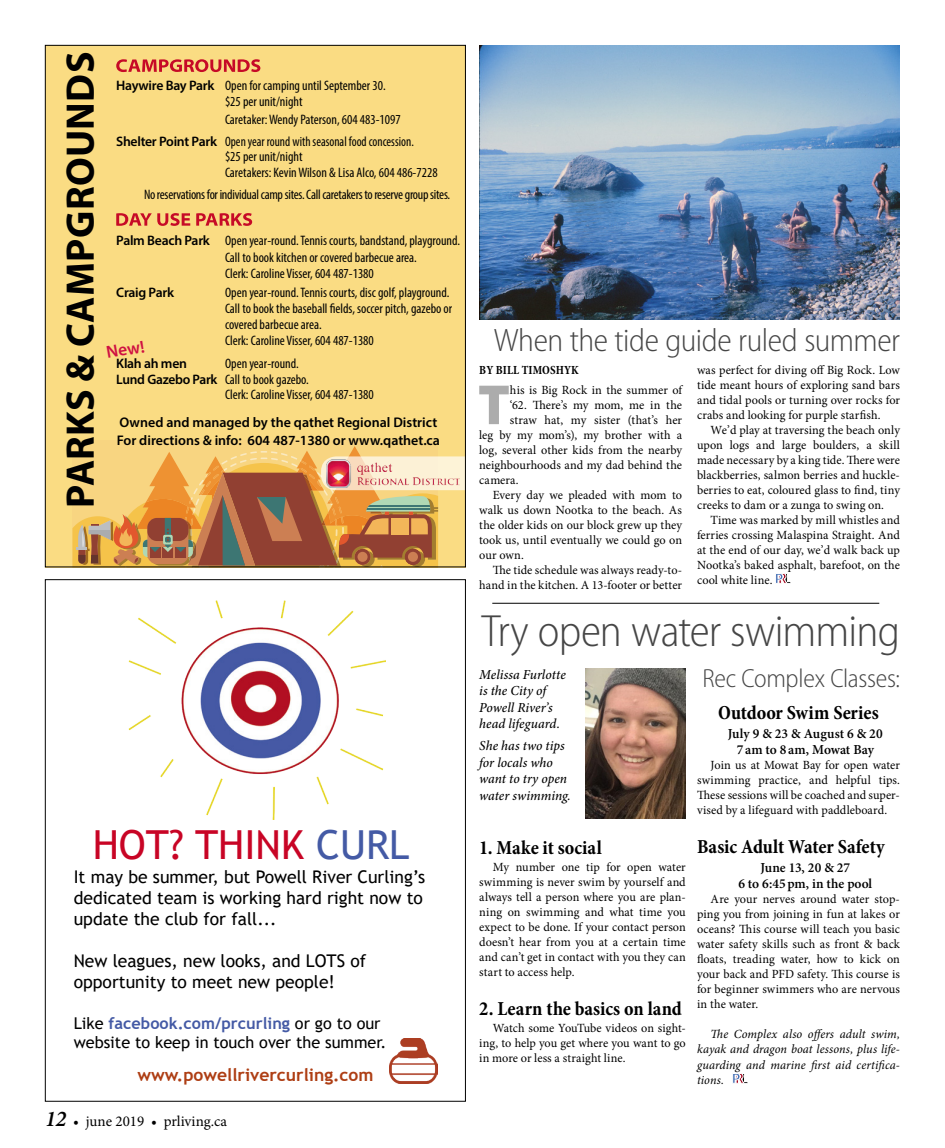
<style>
.page{position:relative;width:945px;height:1148px;background:#fff}
.page>*{position:absolute;margin:0;border:0;box-sizing:border-box;transform-origin:0 0}
.First_paragraph_drop{font:900 57px "Myriad Pro";color:#acacac}
.Headline_30{font:300 semi-condensed 45.38px "Myriad Pro";letter-spacing:-.02em;color:#464646}
.t1{font:700 40px "Myriad Pro";letter-spacing:.01em;color:#000}
.t2{font:40px "Trebuchet MS";color:#c80425}
.Headline_30-2{font:300 semi-condensed 32.5px "Myriad Pro";letter-spacing:-.015em;color:#464646}
.Headline_30-3{font:300 semi-condensed 26.25px "Myriad Pro";letter-spacing:-.01em;color:#464646}
.in-story_subhed{font:700 condensed 20px "Minion Pro";color:#000}
.t3{font:17.5px/21px "Trebuchet MS";color:#000}
.t4{font:700 17.5px "Trebuchet MS";color:#ae3e14}
.t5{font:600 17.5px "Myriad Pro";color:#cf1042}
.t6{font:16.25px/19.5px "Trebuchet MS";color:#000}
.t7{font:15px "Minion Pro";color:#000}
.t8{font:600 14px/18.2px "Myriad Pro";color:#000}
.t9{font:condensed 13.75px/15.8px "Myriad Pro";color:#000}
.Body_Copy{font:italic 500 13.75px/16.5px "Minion Pro";color:#000}
.t10{font:condensed 13.75px "Myriad Pro";letter-spacing:-.02em;color:#000}
.Body_Copy-2{font:600 13.75px "Minion Pro";color:#000}
.t11{font:600 13.75px "Myriad Pro";letter-spacing:-.02em;color:#000}
.Body_Copy-3{font:12.5px/15px "Minion Pro";letter-spacing:.005em;color:#000;text-align:justify}
.First_paragraph_drop-2{font:12.5px "Minion Pro";color:#000}
.Body_Copy-4{font:italic 12.5px/15px "Minion Pro";letter-spacing:.005em;color:#000;text-align:justify}
.Byline{font:700 condensed 12.5px "Minion Pro";letter-spacing:.01em;color:#000;scale:.95 1}
.s1{font-weight:600;font-stretch:normal}
.s2{color:#445aa5}
.s3{font-weight:700;color:#445aa5}
.s4{font-weight:600;font-style:italic;font-size:22.5px}
</style>
<div class="page">
<img style="left:479px;top:45px;width:421px;height:274px">
<svg style="left:776px;top:573px;width:15px;height:10px"></svg>
<svg style="left:732px;top:1073px;width:16px;height:10px"></svg>
<hr style="left:492px;top:603px;width:387px;height:1px;background:#000">
<div style="left:45px;top:45px;width:421px;height:522px;background:#fadc83"></div>
<div style="left:72px;top:440px;width:366px;height:127px;background:#f8d581"></div>
<svg style="left:116px;top:213px;width:136px;height:13px"></svg>
<svg style="left:72px;top:446px;width:394px;height:122px"></svg>
<svg style="left:116px;top:59px;width:144px;height:13px"></svg>
<img style="left:327px;top:459px;width:132px;height:28px">
<img style="left:389px;top:1038px;width:48px;height:45px">
<img style="left:128px;top:601px;width:257px;height:218px">
<img style="left:586px;top:668px;width:100px;height:150px">
<p class="t1" style="left:54px;top:507px;width:457px;rotate:-90deg">PARKS &amp; CAMPGROUNDS</p>
<p class="t9" style="left:225px;top:78px;width:162px;text-indent:-109px"><span class="s1">Haywire Bay Park</span> Open for camping until September 30. $25 per unit/night</p>
<p class="t9" style="left:116px;top:108px;width:299px;line-height:22px;text-indent:109px">Caretaker: Wendy Paterson, 604 483-1097<br><span class="s1">Shelter Point Park</span> Open year round with seasonal food concession.</p>
<p class="t9" style="left:225px;top:149px;width:214px">$25 per unit/night<br>Caretakers: Kevin Wilson &amp; Lisa Alco, 604 486-7228</p>
<p class="t10" style="left:144px;top:186px;width:308px">No reservations for individual camp sites. Call caretakers to reserve group sites.</p>
<p class="t9" style="left:225px;top:231px;width:237px;line-height:17.6px;text-indent:-109px"><span class="s1">Palm Beach Park</span> Open year-round. Tennis courts, bandstand, playground.<br>Call to book kitchen or covered barbecue area.</p>
<p class="t9" style="left:225px;top:265px;width:150px">Clerk: Caroline Visser, 604 487-1380</p>
<p class="t11" style="left:116px;top:284px;width:59px">Craig Park</p>
<p class="t9" style="left:225px;top:285px;width:229px">Open year-round. Tennis courts, disc golf, playground.<br>Call to book the baseball fields, soccer pitch, gazebo or covered barbecue area.<br>Clerk: Caroline Visser, 604 487-1380</p>
<p class="t11" style="left:116px;top:354px;width:72px">Klah ah men</p>
<p class="t9" style="left:225px;top:355px;width:75px">Open year-round.</p>
<p class="t9" style="left:116px;top:371px;width:194px"><span class="s1">Lund Gazebo Park</span> Call to book gazebo.</p>
<p class="t9" style="left:225px;top:386px;width:150px">Clerk: Caroline Visser, 604 487-1380</p>
<p class="t5" style="left:105px;top:342px;width:40px;rotate:-10deg">New!</p>
<p class="t8" style="left:117px;top:412px;width:325px">Owned and managed by the qathet Regional District<br>For directions &amp; info: 604 487-1380 or www.qathet.ca</p>
<p class="t2" style="left:93px;top:820px;width:318px">HOT? THINK <span class="s2">CURL</span></p>
<p class="t3" style="left:74px;top:866px;width:353px">It may be summer, but Powell River Curling’s dedicated team is working hard right now to update the club for fall...</p>
<p class="t3" style="left:74px;top:950px;width:294px">New leagues, new looks, and LOTS of opportunity to meet new people!</p>
<p class="t6" style="left:74px;top:1013px;width:314px">Like <span class="s3">facebook.com/prcurling</span> or go to our website to keep in touch over the summer.</p>
<p class="t4" style="left:138px;top:1064px;width:238px">www.powellrivercurling.com</p>
<p class="t7" style="left:45px;top:1110px;width:184px"><span class="s4">12</span> • june 2019 • prliving.ca</p>
<p class="Headline_30-2" style="left:494px;top:323px;width:408px">When the tide guide ruled summer</p>
<p class="Byline" style="left:479px;top:361px;width:106px">BY BILL TIMOSHYK</p>
<p class="First_paragraph_drop" style="left:478px;top:372px;width:33px">T</p>
<p class="First_paragraph_drop-2" style="left:510px;top:382px;width:174px">his is Big Rock in the summer of</p>
<p class="First_paragraph_drop-2" style="left:510px;top:397px;width:174px">‘62. There’s my mom, me in the</p>
<p class="First_paragraph_drop-2" style="left:510px;top:412px;width:174px">straw hat, my sister (that’s her</p>
<p class="First_paragraph_drop-2" style="left:479px;top:427px;width:204px">leg by my mom’s), my brother with a</p>
<p class="First_paragraph_drop-2" style="left:479px;top:442px;width:204px">log, several other kids from the nearby</p>
<p class="First_paragraph_drop-2" style="left:479px;top:457px;width:204px">neighbourhoods and my dad behind the</p>
<p class="First_paragraph_drop-2" style="left:479px;top:472px;width:41px">camera.</p>
<p class="Body_Copy-3" style="left:479px;top:488px;width:204px;text-indent:14px">Every day we pleaded with mom to walk us down Nootka to the beach. As the older kids on our block grew up they took us, until eventually we could go on our own.</p>
<p class="Body_Copy-3" style="left:479px;top:563px;width:204px;text-align:right">The tide schedule was always ready-to&shy;hand in the kitchen. A 13-footer or better</p>
<p class="Body_Copy-3" style="left:697px;top:362px;width:204px">was perfect for diving off Big Rock. Low tide meant hours of exploring sand bars and tidal pools or turning over rocks for crabs and looking for purple starfish.</p>
<p class="Body_Copy-3" style="left:697px;top:422px;width:204px;text-indent:13px">We’d play at traversing the beach only upon logs and large boulders, a skill made necessary by a king tide. There were blackberries, salmon berries and huckle&shy;berries to eat, coloured glass to find, tiny creeks to dam or a zunga to swing on.</p>
<p class="Body_Copy-3" style="left:697px;top:512px;width:204px;text-indent:13px">Time was marked by mill whistles and ferries crossing Malaspina Straight. And at the end of our day, we’d walk back up Nootka’s baked asphalt, barefoot, on the cool white line.</p>
<p class="Headline_30" style="left:482px;top:606px;width:420px">Try open water swimming</p>
<p class="Body_Copy" style="left:479px;top:666px;width:88px">Melissa Furlotte is the City of<br>Powell River’s head lifeguard.</p>
<p class="Body_Copy" style="left:479px;top:737px;width:93px">She has two tips for locals who want to try open water swimming.</p>
<p class="in-story_subhed" style="left:479px;top:833px;width:124px">1. Make it social</p>
<p class="Body_Copy-3" style="left:479px;top:859px;width:208px;text-indent:14px">My number one tip for open water swimming is never swim by yourself and always tell a person where you are plan&shy;ning on swimming and what time you expect to be done. If your contact person doesn’t hear from you at a certain time and can’t get in contact with you they can start to access help.</p>
<p class="in-story_subhed" style="left:479px;top:994px;width:204px">2. Learn the basics on land</p>
<p class="Body_Copy-3" style="left:479px;top:1020px;width:208px;text-indent:14px">Watch some YouTube videos on sight&shy;ing, to help you get where you want to go in more or less a straight line.</p>
<p class="Headline_30-3" style="left:703px;top:664px;width:199px">Rec Complex Classes:</p>
<p class="in-story_subhed" style="left:718px;top:698px;width:162px">Outdoor Swim Series</p>
<p class="Body_Copy-2" style="left:728px;top:724px;width:156px">July 9 &amp; 23 &amp; August 6 &amp; 20</p>
<p class="Body_Copy-2" style="left:737px;top:740px;width:139px">7 am to 8 am, Mowat Bay</p>
<p class="Body_Copy-3" style="left:697px;top:758px;width:204px;text-indent:13px">Join us at Mowat Bay for open water swimming practice, and helpful tips.<br>These sessions will be coached and super&shy;vised by a lifeguard with paddleboard.</p>
<p class="in-story_subhed" style="left:697px;top:832px;width:189px">Basic Adult Water Safety</p>
<p class="Body_Copy-2" style="left:761px;top:858px;width:91px">June 13, 20 &amp; 27</p>
<p class="Body_Copy-2" style="left:738px;top:874px;width:135px">6 to 6:45pm, in the pool</p>
<p class="Body_Copy-3" style="left:697px;top:892px;width:204px;text-indent:13px">Are your nerves around water stop&shy;ping you from joining in fun at lakes or oceans? This course will teach you basic water safety skills such as front &amp; back floats, treading water, how to kick on your back and PFD safety. This course is for beginner swimmers who are nervous in the water.</p>
<p class="Body_Copy-4" style="left:697px;top:1027px;width:204px;text-indent:13px">The Complex also offers adult swim, kayak and dragon boat lessons, plus life&shy;guarding and marine first aid certifica&shy;tions.</p>
</div>
